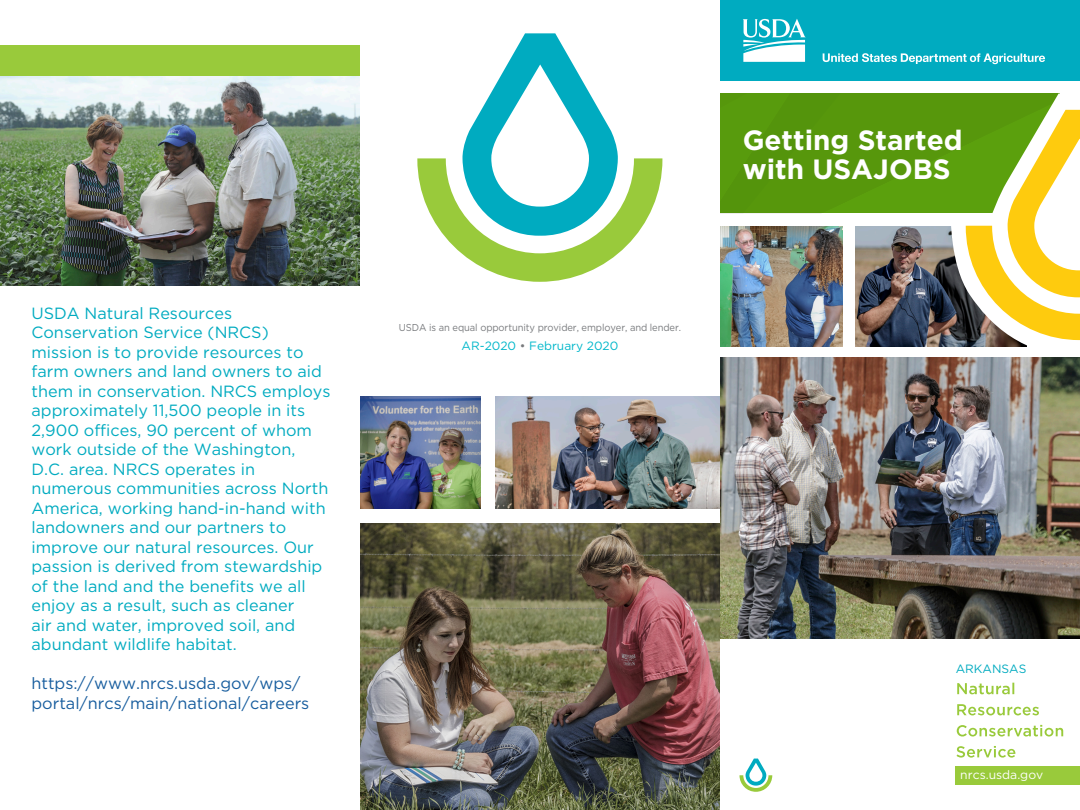
<style>
.page{position:relative;width:1080px;height:810px;background:#fff}
.page>*{position:absolute;margin:0;border:0;box-sizing:border-box;transform-origin:0 0}
.Title_of_Brochure{font:700 27.88px/29.5px "Gotham HTF";color:#fff}
.Inside_Subheadline{font:16.25px/19.5px "Gotham HTF";color:#00abc0}
.Inside_Subheadline-2{font:16.25px/19.5px "Gotham HTF";color:#175d9e}
.t1{font:12.12px "Gotham HTF";color:#fff}
.Number_and_Date_on_B{font:12px "Gotham HTF";color:#00b7ca}
.State_Name{font:12px "Gotham HTF";color:#00abc0}
.Body_Text{font:10px "Gotham HTF";letter-spacing:-.01em;color:#787a7d;scale:.94 1}
.s1{color:#787a7d}
</style>
<div class="page">
<div style="left:956px;top:766px;width:124px;height:18px;background:#99ca3b"></div>
<svg style="left:956px;top:746px;width:59px;height:12px"></svg>
<svg style="left:957px;top:725px;width:106px;height:12px"></svg>
<svg style="left:957px;top:704px;width:82px;height:11px"></svg>
<svg style="left:957px;top:683px;width:57px;height:11px"></svg>
<div style="left:720px;top:0;width:360px;height:81px;background:#00abc0"></div>
<svg style="left:743px;top:19px;width:63px;height:43px"></svg>
<svg style="left:823px;top:53px;width:222px;height:11px"></svg>
<svg style="left:739px;top:759px;width:33px;height:33px"></svg>
<svg style="left:417px;top:33px;width:245px;height:249px"></svg>
<img style="left:720px;top:358px;width:360px;height:281px">
<img style="left:360px;top:396px;width:121px;height:112px">
<img style="left:496px;top:396px;width:224px;height:113px">
<img style="left:360px;top:524px;width:360px;height:286px">
<div style="left:0;top:45px;width:360px;height:30px;background:#99ca3b"></div>
<img style="left:0;top:76px;width:360px;height:209px">
<img style="left:720px;top:93px;width:360px;height:254px">
<p class="Inside_Subheadline" style="left:32px;top:303px;width:301px">USDA Natural Resources<br>Conservation Service (NRCS) mission is to provide resources to farm owners and land owners to aid them in conservation. NRCS employs approximately 11,500 people in its<br>2,900 offices, 90 percent of whom work outside of the Washington,<br>D.C. area. NRCS operates in numerous communities across North<br>America, working hand-in-hand with landowners and our partners to improve our natural resources. Our passion is derived from stewardship of the land and the benefits we all enjoy as a result, such as cleaner<br>air and water, improved soil, and abundant wildlife habitat.</p>
<p class="Inside_Subheadline-2" style="left:32px;top:673px;width:279px">https://www.nrcs.usda.gov/wps/ portal/nrcs/main/national/careers</p>
<p class="Body_Text" style="left:399px;top:322px;width:302px">USDA is an equal opportunity provider, employer, and lender.</p>
<p class="Number_and_Date_on_B" style="left:462px;top:339px;width:158px">AR-2020 <span class="s1">•</span> February 2020</p>
<p class="Title_of_Brochure" style="left:743px;top:125px;width:222px">Getting Started with USAJOBS</p>
<p class="State_Name" style="left:956px;top:662px;width:72px">ARKANSAS</p>
<p class="t1" style="left:960px;top:768px;width:85px">nrcs.usda.gov</p>
</div>
